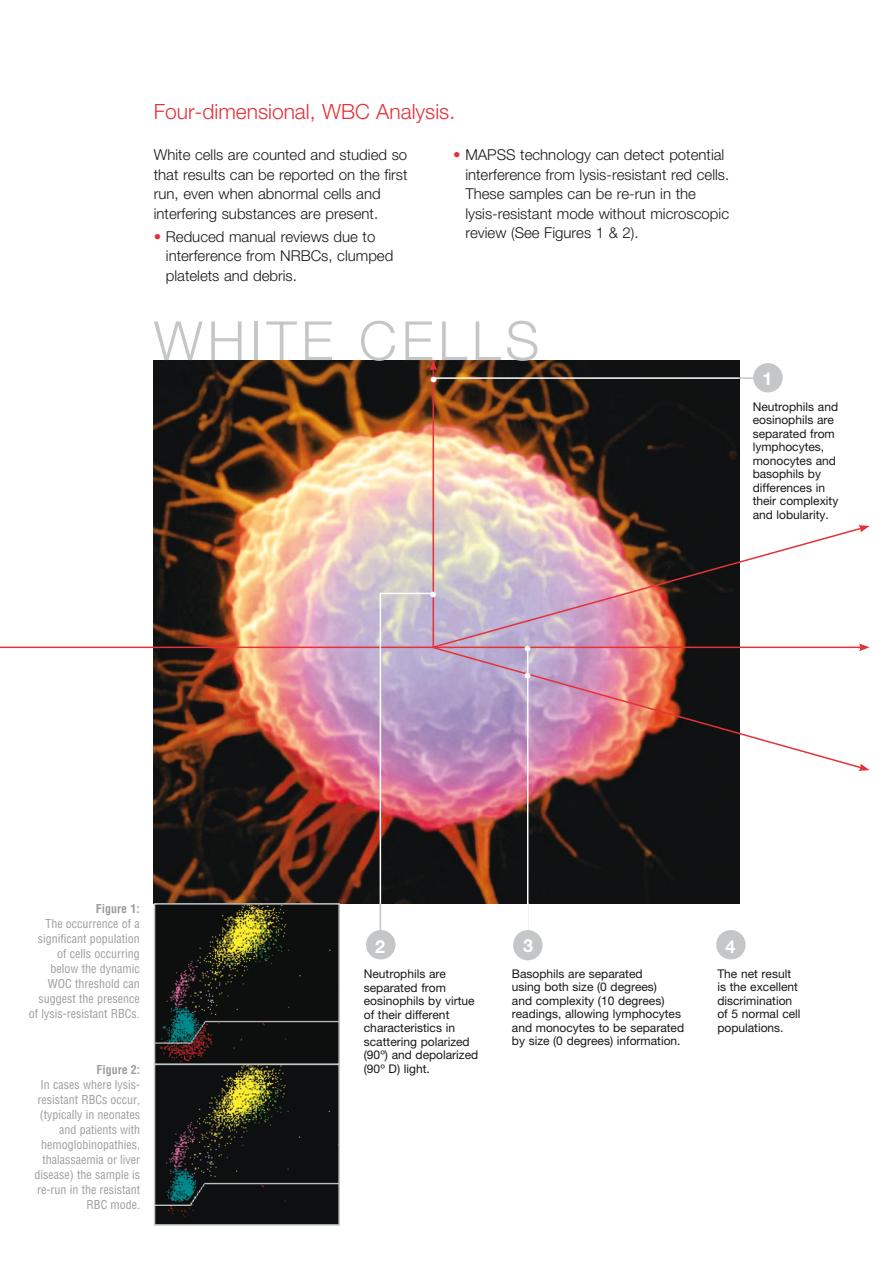
<style>
.page{position:relative;width:893px;height:1263px;background:#fff}
.page>*{position:absolute;margin:0;border:0;box-sizing:border-box;transform-origin:0 0}
.t1{font:300 54px "Helvetica Neue";letter-spacing:.085em;color:#c5c6c8}
.t2{font:300 21px "Helvetica Neue";color:#e53138}
.t3{font:18px/26.4px "Helvetica";color:#fff}
.t4{font:700 18px "Helvetica Neue";color:#fff}
.t5{font:300 15px/19.5px "Helvetica Neue";color:#1a171b}
.t6{font:12px/13.5px "Helvetica Neue";color:#1a171b}
.t7{font:condensed 12px/15px "Helvetica";color:#9c9d9f;text-align:right}
.t8{font:700 condensed 12px "Helvetica";color:#9c9d9f}
.s1{color:#e53138}
</style>
<div class="page">
<img style="left:154px;top:360px;width:585px;height:543px">
<hr style="left:0;top:647px;width:861px;height:1px;background:#e53138">
<svg style="left:863px;top:645px;width:7px;height:5px"></svg>
<img style="left:431px;top:526px;width:432px;height:120px">
<svg style="left:858px;top:525px;width:12px;height:7px"></svg>
<img style="left:431px;top:646px;width:432px;height:124px">
<svg style="left:858px;top:763px;width:12px;height:8px"></svg>
<hr style="left:433px;top:368px;width:1px;height:280px;background:#e53138">
<svg style="left:429px;top:360px;width:8px;height:11px"></svg>
<hr style="left:380px;top:593px;width:1px;height:342px;background:#fff">
<hr style="left:380px;top:903px;width:1px;height:32px;background:#c5c6c8">
<div style="left:753px;top:363px;width:30px;height:29px;background:#c5c6c8;border-radius:50%"></div>
<hr style="left:739px;top:377px;width:25px;height:2px;background:#c5c6c8">
<hr style="left:433px;top:377px;width:306px;height:2px;background:#fff">
<hr style="left:527px;top:648px;width:1px;height:288px;background:#fff">
<div style="left:513px;top:930px;width:30px;height:30px;background:#c5c6c8;border-radius:50%"></div>
<img style="left:157px;top:906px;width:180px;height:156px">
<div style="left:154px;top:903px;width:186px;height:162px;border:2px solid #c5c6c8"></div>
<svg style="left:157px;top:1067px;width:180px;height:156px;fill:#0e0f10"></svg>
<div style="left:154px;top:1064px;width:186px;height:162px;border:2px solid #c5c6c8"></div>
<hr style="left:380px;top:593px;width:52px;height:1px;background:#fff">
<div style="left:366px;top:930px;width:29px;height:29px;background:#c5c6c8;border-radius:50%"></div>
<div style="left:716px;top:930px;width:30px;height:29px;background:#c5c6c8;border-radius:50%"></div>
<h2 class="t2" style="left:154px;top:98px;width:303px">Four-dimensional, WBC Analysis.</h2>
<p class="t5" style="left:154px;top:145px;width:255px">White cells are counted and studied so that results can be reported on the first run, even when abnormal cells and interfering substances are present.</p>
<p class="t5" style="left:166px;top:226px;width:229px;text-indent:-12px"><span class="s1">•</span> Reduced manual reviews due to interference from NRBCs, clumped platelets and debris.</p>
<p class="t5" style="left:465px;top:145px;width:265px;text-indent:-12px"><span class="s1">•</span> MAPSS technology can detect potential interference from lysis-resistant red cells.<br>These samples can be re-run in the lysis-resistant mode without microscopic review (See Figures 1 &amp; 2).</p>
<h1 class="t1" style="left:154px;top:308px;width:387px">WHITE CELLS</h1>
<h3 class="t3" style="left:430px;top:366px;width:8px">•</h3>
<h3 class="t4" style="left:762px;top:368px;width:12px">1</h3>
<h3 class="t3" style="left:430px;top:581px;width:8px">•</h3>
<h3 class="t3" style="left:525px;top:636px;width:8px">• •</h3>
<p class="t6" style="left:753px;top:400px;width:87px">Neutrophils and eosinophils are separated from lymphocytes, monocytes and basophils by differences in their complexity and lobularity.</p>
<p class="t8" style="left:96px;top:901px;width:45px">Figure 1:</p>
<p class="t7" style="left:29px;top:916px;width:112px">The occurrence of a significant population of cells occurring below the dynamic<br>WOC threshold can suggest the presence of lysis-resistant RBCs.</p>
<p class="t8" style="left:96px;top:1062px;width:45px">Figure 2:</p>
<p class="t7" style="left:34px;top:1077px;width:107px">In cases where lysis&shy;resistant RBCs occur, (typically in neonates and patients with hemoglobinopathies, thalassaemia or liver disease) the sample is re-run in the resistant<br>RBC mode.</p>
<h3 class="t4" style="left:523px;top:934px;width:12px">3</h3>
<h3 class="t4" style="left:375px;top:935px;width:12px">2</h3>
<h3 class="t4" style="left:725px;top:935px;width:12px">4</h3>
<p class="t6" style="left:364px;top:967px;width:116px">Neutrophils are separated from eosinophils by virtue of their different characteristics in scattering polarized (90º) and depolarized (90º D) light.</p>
<p class="t6" style="left:512px;top:966px;width:174px">Basophils are separated<br>using both size (0 degrees)<br>and complexity (10 degrees) readings, allowing lymphocytes and monocytes to be separated by size (0 degrees) information.</p>
<p class="t6" style="left:717px;top:966px;width:85px">The net result is the excellent discrimination of 5 normal cell populations.</p>
</div>
